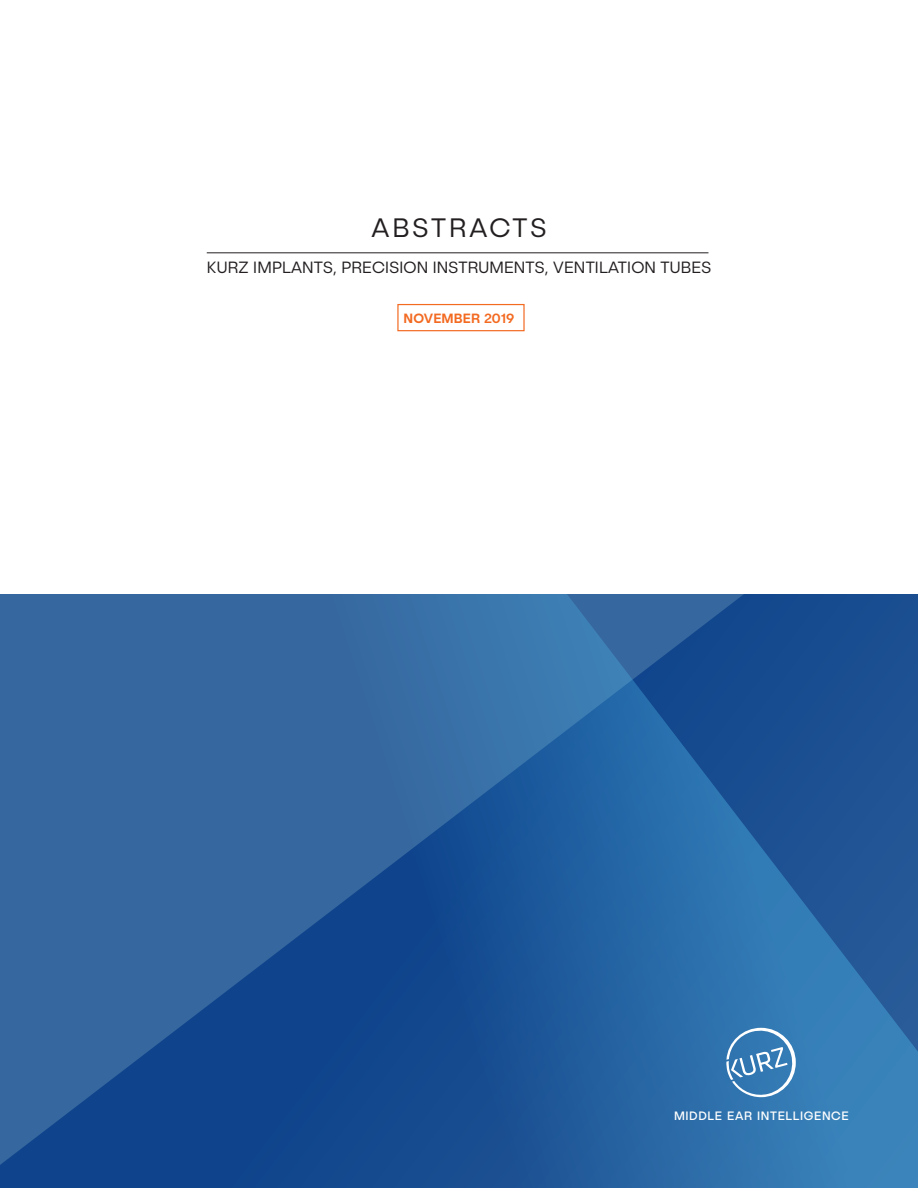
<style>
.page{position:relative;width:918px;height:1188px;background:#fff}
.page>*{position:absolute;margin:0;border:0;box-sizing:border-box;transform-origin:0 0}
.t1{font:300 27px "Publica Sans";letter-spacing:.11em;color:#231f20}
.t2{font:300 16.5px "Publica Sans";letter-spacing:.01em;color:#231f20}
.t3{font:500 13.5px "Publica Sans";letter-spacing:.01em;color:#f36a21}
.t4{font:12.3px "Publica Sans";letter-spacing:.05em;color:#fff}
</style>
<div class="page">
<svg style="left:0;top:594px;width:918px;height:594px;background:#28609d"></svg>
<hr style="left:207px;top:252px;width:501px;height:1px;background:#231f20">
<svg style="left:726px;top:1027px;width:70px;height:70px;background:#5991c0"></svg>
<div style="left:397px;top:304px;width:128px;height:27px;border:1px solid #f36a21"></div>
<h1 class="t1" style="left:372px;top:211px;width:176px">ABSTRACTS</h1>
<p class="t2" style="left:207px;top:258px;width:506px">KURZ IMPLANTS, PRECISION INSTRUMENTS, VENTILATION TUBES</p>
<p class="t3" style="left:404px;top:309px;width:112px">NOVEMBER 2019</p>
<p class="t4" style="left:674px;top:1108px;width:176px">MIDDLE EAR INTELLIGENCE</p>
</div>
